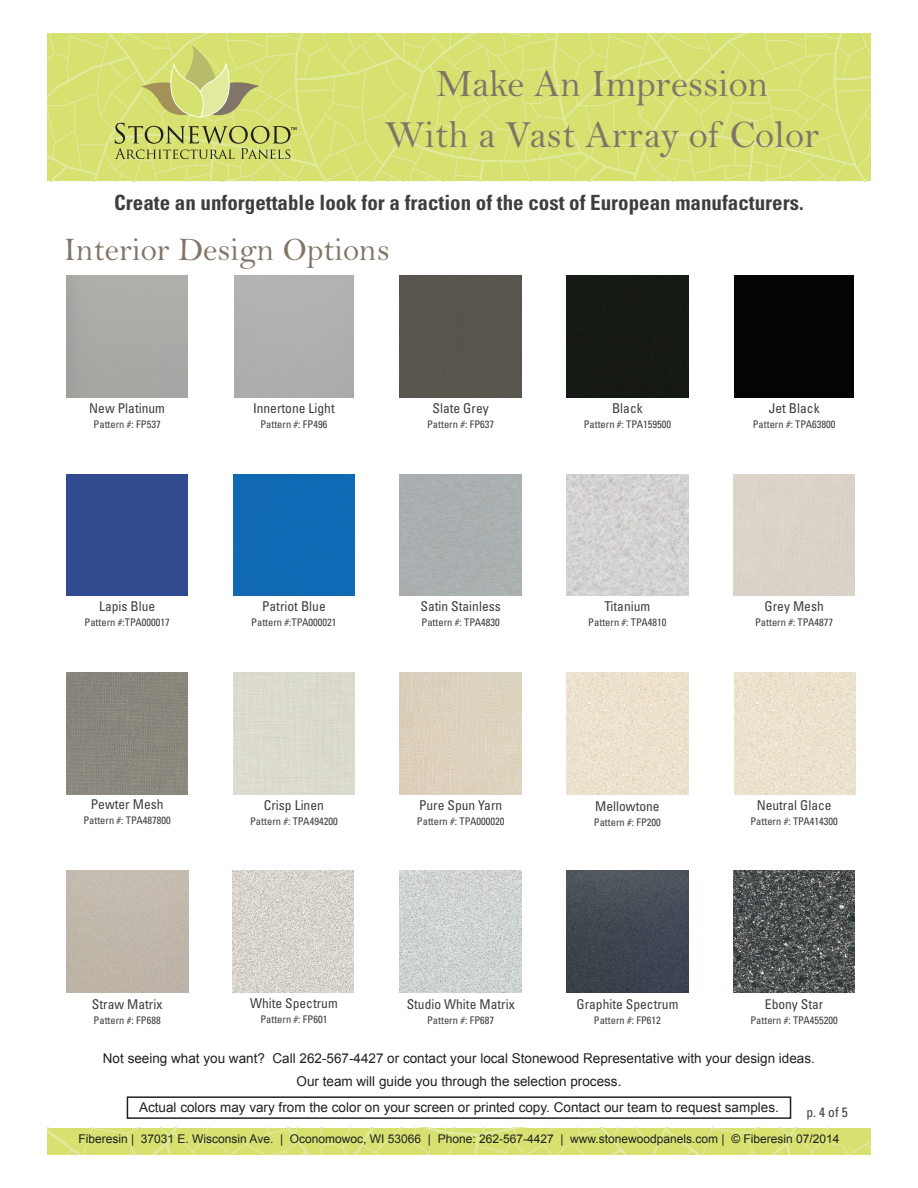
<style>
.page{position:relative;width:918px;height:1188px;background:#fff}
.page>*{position:absolute;margin:0;border:0;box-sizing:border-box;transform-origin:0 0}
.t1{font:39px/51px "Bell";color:#817568;text-align:center}
.t2{font:33px "Bell";color:#817568}
.t3{font:700 condensed 21px "Univers";color:#3e3e3f}
.t4{font:13.5px/22.5px "Arial";color:#231f20;text-align:center}
.t5{font:condensed 13.5px "Univers";color:#3e3e3f}
.t6{font:12px "Arial";color:#231f20}
.t7{font:condensed 10.5px "Univers";color:#3e3e3f}
</style>
<div class="page">
<svg style="left:47px;top:1128px;width:824px;height:26px;background:#d7e174"></svg>
<div style="left:127px;top:1096px;width:664px;height:23px;border:2px solid #231f20"></div>
<svg style="left:546px;top:33px;width:325px;height:148px;background:#d7e174"></svg>
<svg style="left:47px;top:33px;width:499px;height:148px;background:#d7e174"></svg>
<svg style="left:115px;top:45px;width:182px;height:114px;background:#c9d171"></svg>
<div style="left:400px;top:276px;width:121px;height:121px;background:#58554d"></div>
<div style="left:567px;top:276px;width:121px;height:121px;background:#151a13"></div>
<div style="left:735px;top:276px;width:119px;height:121px;background:#040503"></div>
<div style="left:66px;top:474px;width:122px;height:122px;background:#2f4a8e"></div>
<div style="left:233px;top:474px;width:122px;height:121px;background:#106ab4"></div>
<img style="left:66px;top:673px;width:122px;height:121px">
<img style="left:567px;top:474px;width:121px;height:122px">
<div style="left:233px;top:673px;width:122px;height:121px;background:#dbdace"></div>
<img style="left:400px;top:673px;width:121px;height:121px">
<img style="left:567px;top:673px;width:121px;height:121px">
<img style="left:734px;top:673px;width:122px;height:121px">
<div style="left:67px;top:871px;width:121px;height:121px;background:#c1b7ab"></div>
<img style="left:232px;top:871px;width:122px;height:121px">
<img style="left:400px;top:871px;width:121px;height:121px">
<img style="left:567px;top:871px;width:121px;height:121px">
<img style="left:733px;top:871px;width:122px;height:121px">
<h1 class="t1" style="left:385px;top:59px;width:436px">Make An Impression<br>With a Vast Array of Color</h1>
<h3 class="t3" style="left:114px;top:190px;width:691px">Create an unforgettable look for a fraction of the cost of European manufacturers.</h3>
<h2 class="t2" style="left:64px;top:231px;width:328px">Interior Design Options</h2>
<p class="t5" style="left:89px;top:400px;width:77px">New Platinum</p>
<p class="t7" style="left:94px;top:418px;width:69px">Pattern #: FP537</p>
<p class="t5" style="left:253px;top:400px;width:83px">Innertone Light</p>
<p class="t7" style="left:260px;top:418px;width:69px">Pattern #: FP496</p>
<p class="t5" style="left:433px;top:399px;width:58px">Slate Grey</p>
<p class="t7" style="left:427px;top:417px;width:69px">Pattern #: FP637</p>
<p class="t5" style="left:612px;top:399px;width:32px">Black</p>
<p class="t7" style="left:584px;top:417px;width:89px">Pattern #: TPA159500</p>
<p class="t5" style="left:769px;top:399px;width:52px">Jet Black</p>
<p class="t7" style="left:753px;top:417px;width:84px">Pattern #: TPA63800</p>
<p class="t5" style="left:99px;top:598px;width:58px">Lapis Blue</p>
<p class="t7" style="left:85px;top:616px;width:87px">Pattern #:TPA000017</p>
<p class="t5" style="left:262px;top:598px;width:65px">Patriot Blue</p>
<p class="t7" style="left:251px;top:616px;width:87px">Pattern #:TPA000021</p>
<p class="t5" style="left:421px;top:597px;width:82px">Satin Stainless</p>
<p class="t7" style="left:422px;top:615px;width:80px">Pattern #: TPA4830</p>
<p class="t5" style="left:605px;top:598px;width:47px">Titanium</p>
<p class="t7" style="left:588px;top:616px;width:80px">Pattern #: TPA4810</p>
<p class="t5" style="left:765px;top:598px;width:61px">Grey Mesh</p>
<p class="t7" style="left:755px;top:616px;width:80px">Pattern #: TPA4877</p>
<p class="t5" style="left:91px;top:796px;width:74px">Pewter Mesh</p>
<p class="t7" style="left:83px;top:814px;width:89px">Pattern #: TPA487800</p>
<p class="t5" style="left:264px;top:796px;width:61px">Crisp Linen</p>
<p class="t7" style="left:250px;top:814px;width:89px">Pattern #: TPA494200</p>
<p class="t5" style="left:419px;top:796px;width:85px">Pure Spun Yarn</p>
<p class="t7" style="left:417px;top:814px;width:89px">Pattern #: TPA000020</p>
<p class="t5" style="left:595px;top:797px;width:66px">Mellowtone</p>
<p class="t7" style="left:594px;top:815px;width:69px">Pattern #: FP200</p>
<p class="t5" style="left:757px;top:796px;width:76px">Neutral Glace</p>
<p class="t7" style="left:750px;top:814px;width:89px">Pattern #: TPA414300</p>
<p class="t5" style="left:92px;top:995px;width:72px">Straw Matrix</p>
<p class="t7" style="left:94px;top:1013px;width:69px">Pattern #: FP688</p>
<p class="t5" style="left:250px;top:994px;width:89px">White Spectrum</p>
<p class="t7" style="left:260px;top:1012px;width:69px">Pattern #: FP601</p>
<p class="t5" style="left:407px;top:995px;width:109px">Studio White Matrix</p>
<p class="t7" style="left:427px;top:1013px;width:69px">Pattern #: FP687</p>
<p class="t5" style="left:576px;top:995px;width:103px">Graphite Spectrum</p>
<p class="t7" style="left:594px;top:1013px;width:69px">Pattern #: FP612</p>
<p class="t5" style="left:765px;top:995px;width:60px">Ebony Star</p>
<p class="t7" style="left:750px;top:1013px;width:89px">Pattern #: TPA455200</p>
<p class="t4" style="left:103px;top:1047px;width:714px">Not seeing what you want? Call 262-567-4427 or contact your local Stonewood Representative with your design ideas.<br>Our team will guide you through the selection process.</p>
<p class="t4" style="left:139px;top:1096px;width:641px">Actual colors may vary from the color on your screen or printed copy. Contact our team to request samples.</p>
<p class="t5" style="left:807px;top:1104px;width:43px">p. 4 of 5</p>
<p class="t6" style="left:78px;top:1131px;width:763px">Fiberesin | 37031 E. Wisconsin Ave. | Oconomowoc, WI 53066 | Phone: 262-567-4427 | www.stonewoodpanels.com | © Fiberesin 07/2014</p>
</div>
